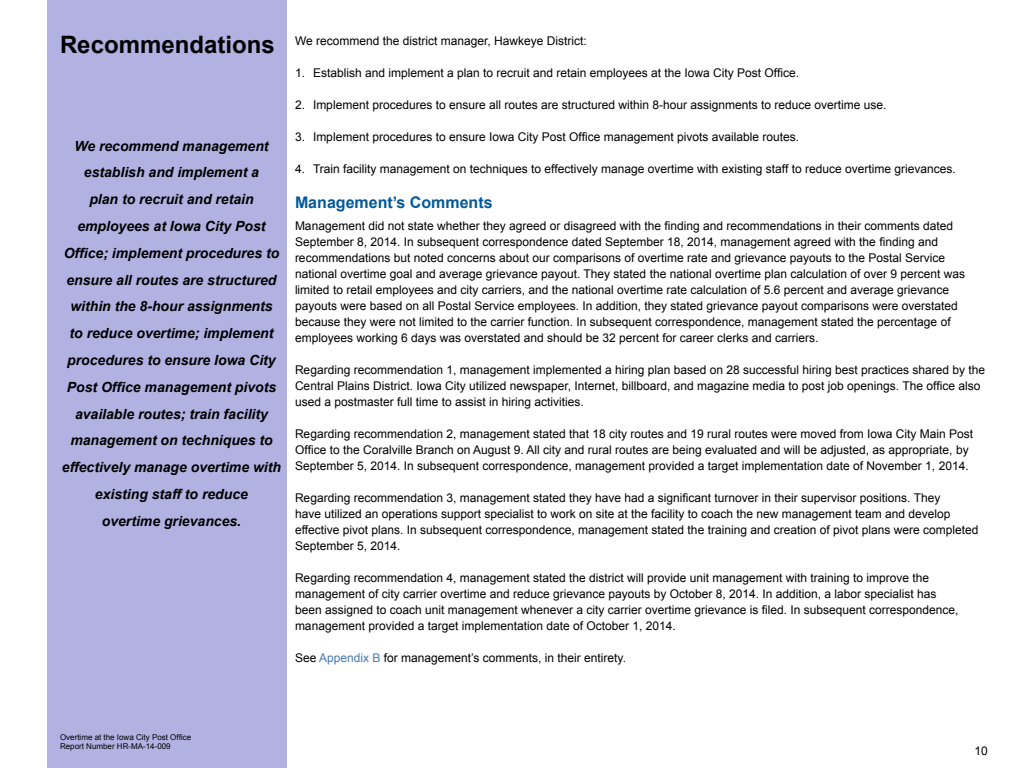
<style>
.page{position:relative;width:1024px;height:768px;background:#fff}
.page>*{position:absolute;margin:0;border:0;box-sizing:border-box;transform-origin:0 0}
.t1{font:700 24px "Arial";color:#000}
.t2{font:700 16px "Arial";color:#005a9b}
.t3{font:italic 700 14px/26.8px "Arial";color:#000;text-align:center}
.t4{font:12px/16px "Arial";color:#000}
.t5{font:8px/9.6px "Arial";color:#000}
.s1{color:#477ab2}
</style>
<div class="page">
<div style="left:48px;top:0;width:239px;height:768px;background:#b1b1e2"></div>
<h1 class="t1" style="left:60px;top:29px;width:216px">Recommendations</h1>
<p class="t3" style="left:62px;top:133px;width:221px">We recommend management establish and implement a<br>plan to recruit and retain employees at Iowa City Post<br>Office; implement procedures to ensure all routes are structured within the 8-hour assignments<br>to reduce overtime; implement procedures to ensure Iowa City<br>Post Office management pivots available routes; train facility management on techniques to effectively manage overtime with existing staff to reduce<br>overtime grievances.</p>
<p class="t4" style="left:295px;top:33px;width:293px">We recommend the district manager, Hawkeye District:</p>
<p class="t4" style="left:295px;top:65px;width:506px">1. Establish and implement a plan to recruit and retain employees at the Iowa City Post Office.</p>
<p class="t4" style="left:295px;top:97px;width:593px">2. Implement procedures to ensure all routes are structured within 8-hour assignments to reduce overtime use.</p>
<p class="t4" style="left:295px;top:129px;width:506px">3. Implement procedures to ensure Iowa City Post Office management pivots available routes.</p>
<p class="t4" style="left:295px;top:161px;width:662px">4. Train facility management on techniques to effectively manage overtime with existing staff to reduce overtime grievances.</p>
<h2 class="t2" style="left:295px;top:192px;width:199px">Management’s Comments</h2>
<p class="t4" style="left:295px;top:218px;width:672px">Management did not state whether they agreed or disagreed with the finding and recommendations in their comments dated September 8, 2014. In subsequent correspondence dated September 18, 2014, management agreed with the finding and recommendations but noted concerns about our comparisons of overtime rate and grievance payouts to the Postal Service national overtime goal and average grievance payout. They stated the national overtime plan calculation of over 9 percent was limited to retail employees and city carriers, and the national overtime rate calculation of 5.6 percent and average grievance payouts were based on all Postal Service employees. In addition, they stated grievance payout comparisons were overstated because they were not limited to the carrier function. In subsequent correspondence, management stated the percentage of employees working 6 days was overstated and should be 32 percent for career clerks and carriers.</p>
<p class="t4" style="left:295px;top:362px;width:692px">Regarding recommendation 1, management implemented a hiring plan based on 28 successful hiring best practices shared by the<br>Central Plains District. Iowa City utilized newspaper, Internet, billboard, and magazine media to post job openings. The office also used a postmaster full time to assist in hiring activities.</p>
<p class="t4" style="left:295px;top:426px;width:680px">Regarding recommendation 2, management stated that 18 city routes and 19 rural routes were moved from Iowa City Main Post<br>Office to the Coralville Branch on August 9. All city and rural routes are being evaluated and will be adjusted, as appropriate, by<br>September 5, 2014. In subsequent correspondence, management provided a target implementation date of November 1, 2014.</p>
<p class="t4" style="left:295px;top:490px;width:685px">Regarding recommendation 3, management stated they have had a significant turnover in their supervisor positions. They<br>have utilized an operations support specialist to work on site at the facility to coach the new management team and develop effective pivot plans. In subsequent correspondence, management stated the training and creation of pivot plans were completed September 5, 2014.</p>
<p class="t4" style="left:295px;top:570px;width:665px">Regarding recommendation 4, management stated the district will provide unit management with training to improve the management of city carrier overtime and reduce grievance payouts by October 8, 2014. In addition, a labor specialist has been assigned to coach unit management whenever a city carrier overtime grievance is filed. In subsequent correspondence, management provided a target implementation date of October 1, 2014.</p>
<p class="t4" style="left:295px;top:650px;width:333px">See <span class="s1">Appendix B</span> for management’s comments, in their entirety.</p>
<p class="t5" style="left:60px;top:732px;width:133px">Overtime at the Iowa City Post Office<br>Report Number HR-MA-14-009</p>
<p class="t4" style="left:975px;top:743px;width:15px">10</p>
</div>
